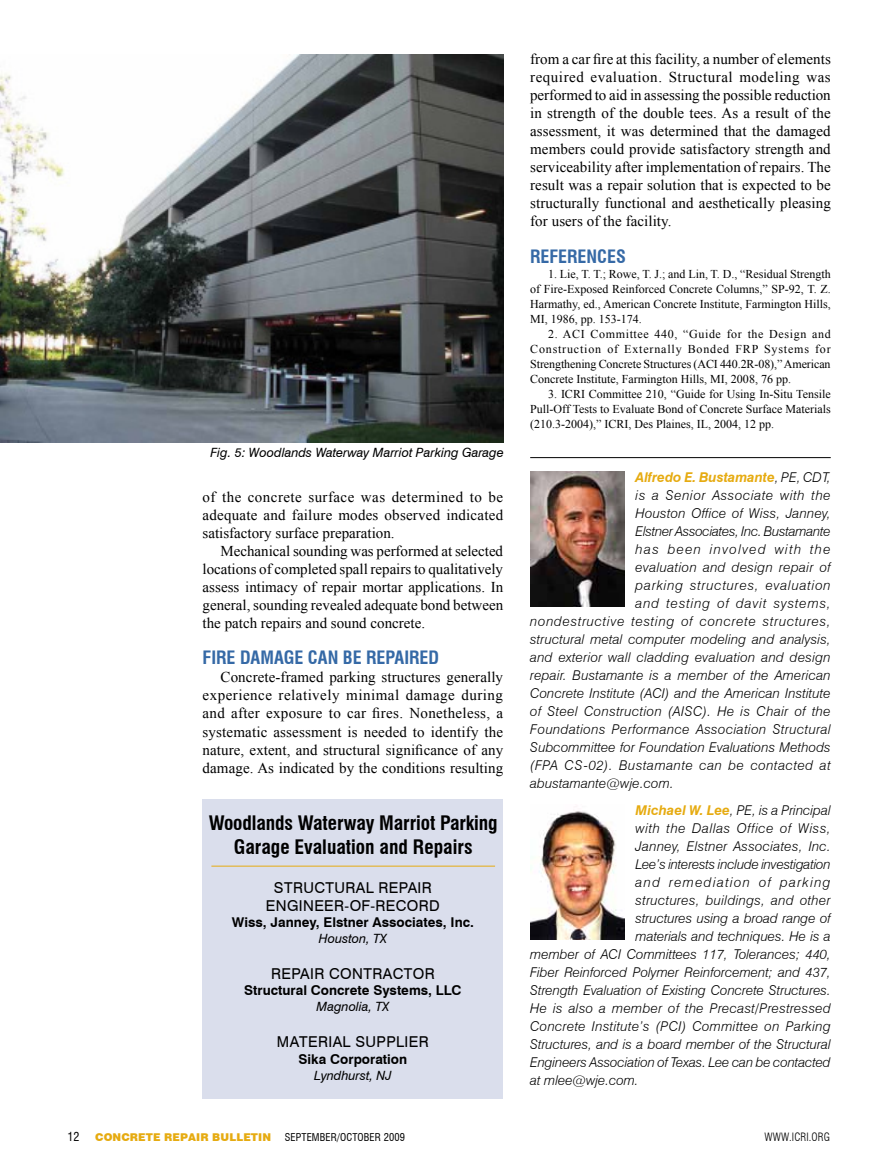
<style>
.page{position:relative;width:878px;height:1175px;background:#fff}
.page>*{position:absolute;margin:0;border:0;box-sizing:border-box;transform-origin:0 0}
.t1{font:700 condensed 19.5px/23.4px "Swiss 721 BT";letter-spacing:-.005em;color:#000;text-align:center}
.t2{font:700 condensed 18px "Swiss 721 BT";color:#3569a6}
.t3{font:15px/18px "Times New Roman";letter-spacing:.005em;color:#000;text-align:justify}
.t4{font:15px/18px "Swiss 721 BT";letter-spacing:.025em;color:#000;text-align:center}
.t5{font:italic 300 13.5px "Swiss 721 BT";letter-spacing:.02em;color:#000}
.t6{font:italic 300 13.5px "Swiss 721 BT";color:#000}
.t7{font:700 13.5px "Swiss 721 BT";color:#000}
.t8{font:italic 300 13.5px "Swiss 721 BT";letter-spacing:.04em;color:#000}
.t9{font:italic 300 13.5px "Swiss 721 BT";letter-spacing:-.005em;color:#000}
.t10{font:italic 300 13.5px "Swiss 721 BT";letter-spacing:.055em;color:#000}
.t11{font:italic 300 13.5px "Swiss 721 BT";letter-spacing:-.01em;color:#000}
.t12{font:italic 300 13.5px "Swiss 721 BT";letter-spacing:-.015em;color:#000}
.t13{font:italic 300 13.5px "Swiss 721 BT";letter-spacing:.06em;color:#000}
.t14{font:italic 700 13.5px "Swiss 721 BT";color:#e6ab11}
.t15{font:italic 300 13.5px "Swiss 721 BT";letter-spacing:.05em;color:#000}
.t16{font:italic 300 13.5px "Swiss 721 BT";letter-spacing:.065em;color:#000}
.t17{font:italic 300 13.5px "Swiss 721 BT";letter-spacing:.1em;color:#000}
.t18{font:italic 300 13.5px "Swiss 721 BT";letter-spacing:.095em;color:#000}
.t19{font:italic 12.75px "Swiss 721 BT";color:#000}
.t20{font:12px/15px "Times New Roman";color:#000;text-align:justify}
.t21{font:condensed 12px "Swiss 721 BT";color:#000}
.t22{font:300 condensed 11.25px "Swiss 721 BT";letter-spacing:.01em;color:#000}
.t23{font:900 10.8px "Swiss 721 BT";letter-spacing:.01em;color:#e6ab11}
.t24{font:condensed 10.5px "Swiss 721 BT";letter-spacing:.01em;color:#000}
.s1{font-weight:300;color:#000}
.s2{font-weight:700;color:#e6ab11}
</style>
<div class="page">
<hr style="left:530px;top:457px;width:300px;height:1px;background:#000">
<img style="left:530px;top:471px;width:95px;height:135px">
<img style="left:530px;top:811px;width:95px;height:128px">
<div style="left:203px;top:799px;width:300px;height:299px;background:#dadeec"></div>
<hr style="left:211px;top:865px;width:284px;height:1px;background:#e6ab11">
<img style="left:0;top:54px;width:504px;height:388px">
<p class="t19" style="left:210px;top:444px;width:295px">Fig. 5: Woodlands Waterway Marriot Parking Garage</p>
<p class="t3" style="left:202px;top:488px;width:302px">of the concrete surface was determined to be adequate and failure modes observed indicated satisfactory surface preparation.</p>
<p class="t3" style="left:202px;top:542px;width:302px;text-indent:18px">Mechanical sounding was performed at selected locations of completed spall repairs to qualitatively assess intimacy of repair mortar applications. In general, sounding revealed adequate bond between the patch repairs and sound concrete.</p>
<p class="t2" style="left:202px;top:647px;width:238px">Fire Damage can be repaireD</p>
<p class="t3" style="left:202px;top:668px;width:302px;text-indent:18px">Concrete-framed parking structures generally experience relatively minimal damage during and after exposure to car fires. Nonetheless, a systematic assessment is needed to identify the nature, extent, and structural significance of any damage. As indicated by the conditions resulting</p>
<h1 class="t1" style="left:209px;top:811px;width:290px">Woodlands Waterway marriot parking garage evaluation and repairs</h1>
<p class="t4" style="left:266px;top:878px;width:175px">STRUCTURAL REPAIR<br>ENGINEER-OF-RECORD</p>
<p class="t7" style="left:232px;top:914px;width:244px">Wiss, Janney, elstner associates, inc.</p>
<p class="t19" style="left:319px;top:930px;width:69px">Houston, TX</p>
<p class="t4" style="left:271px;top:964px;width:165px">REPAIR CONTRACTOR</p>
<p class="t7" style="left:244px;top:982px;width:219px">structural concrete systems, llc</p>
<p class="t19" style="left:316px;top:999px;width:74px">Magnolia, TX</p>
<p class="t4" style="left:277px;top:1032px;width:153px">MATERIAL SUPPLIER</p>
<p class="t7" style="left:298px;top:1050px;width:110px">sika corporation</p>
<p class="t19" style="left:314px;top:1067px;width:79px">Lyndhurst, NJ</p>
<p class="t3" style="left:530px;top:50px;width:302px">from a car fire at this facility, a number of elements required evaluation. Structural modeling was performed to aid in assessing the possible reduction in strength of the double tees. As a result of the assessment, it was determined that the damaged members could provide satisfactory strength and serviceability after implementation of repairs. The result was a repair solution that is expected to be structurally functional and aesthetically pleasing for users of the facility.</p>
<p class="t2" style="left:530px;top:245px;width:97px">reFerenceS</p>
<p class="t20" style="left:530px;top:266px;width:302px;text-indent:18px">1. Lie, T. T.; Rowe, T. J.; and Lin, T. D., “Residual Strength of Fire-Exposed Reinforced Concrete Columns,” SP-92, T. Z.<br>Harmathy, ed., American Concrete Institute, Farmington Hills, MI, 1986, pp. 153-174.</p>
<p class="t20" style="left:530px;top:326px;width:302px;text-indent:18px">2. ACI Committee 440, “Guide for the Design and Construction of Externally Bonded FRP Systems for Strengthening Concrete Structures (ACI 440.2R-08),” American Concrete Institute, Farmington Hills, MI, 2008, 76 pp.</p>
<p class="t20" style="left:530px;top:386px;width:302px;text-indent:18px">3. ICRI Committee 210, “Guide for Using In-Situ Tensile Pull-Off Tests to Evaluate Bond of Concrete Surface Materials (210.3-2004),” ICRI, Des Plaines, IL, 2004, 12 pp.</p>
<p class="t14" style="left:635px;top:469px;width:197px">Alfredo E. Bustamante<span class="s1">, PE, CDT,</span></p>
<p class="t15" style="left:635px;top:487px;width:197px">is a Senior Associate with the</p>
<p class="t5" style="left:635px;top:505px;width:197px">Houston Office of Wiss, Janney,</p>
<p class="t12" style="left:635px;top:523px;width:197px">Elstner Associates, Inc. Bustamante</p>
<p class="t18" style="left:635px;top:541px;width:196px">has been involved with the</p>
<p class="t5" style="left:635px;top:559px;width:197px">evaluation and design repair of</p>
<p class="t13" style="left:635px;top:577px;width:197px">parking structures, evaluation</p>
<p class="t16" style="left:635px;top:595px;width:197px">and testing of davit systems,</p>
<p class="t10" style="left:530px;top:613px;width:302px">nondestructive testing of concrete structures,</p>
<p class="t5" style="left:530px;top:631px;width:302px">structural metal computer modeling and analysis,</p>
<p class="t5" style="left:530px;top:649px;width:302px">and exterior wall cladding evaluation and design</p>
<p class="t5" style="left:530px;top:667px;width:302px">repair. Bustamante is a member of the American</p>
<p class="t5" style="left:530px;top:685px;width:302px">Concrete Institute (ACI) and the American Institute</p>
<p class="t5" style="left:530px;top:703px;width:302px">of Steel Construction (AISC). He is Chair of the</p>
<p class="t5" style="left:530px;top:721px;width:302px">Foundations Performance Association Structural</p>
<p class="t5" style="left:530px;top:739px;width:302px">Subcommittee for Foundation Evaluations Methods</p>
<p class="t8" style="left:530px;top:757px;width:302px">(FPA CS-02). Bustamante can be contacted at</p>
<p class="t5" style="left:530px;top:775px;width:145px">abustamante@wje.com.</p>
<p class="t6" style="left:635px;top:802px;width:197px"><span class="s2">Michael W. Lee</span>, PE, is a Principal</p>
<p class="t8" style="left:635px;top:820px;width:197px">with the Dallas Office of Wiss,</p>
<p class="t5" style="left:635px;top:838px;width:197px">Janney, Elstner Associates, Inc.</p>
<p class="t11" style="left:635px;top:856px;width:197px">Lee’s interests include investigation</p>
<p class="t17" style="left:635px;top:874px;width:196px">and remediation of parking</p>
<p class="t5" style="left:635px;top:892px;width:197px">structures, buildings, and other</p>
<p class="t6" style="left:635px;top:910px;width:197px">structures using a broad range of</p>
<p class="t6" style="left:635px;top:928px;width:197px">materials and techniques. He is a</p>
<p class="t5" style="left:530px;top:946px;width:302px">member of ACI Committees 117, Tolerances; 440,</p>
<p class="t6" style="left:530px;top:964px;width:302px">Fiber Reinforced Polymer Reinforcement; and 437,</p>
<p class="t6" style="left:530px;top:982px;width:302px">Strength Evaluation of Existing Concrete Structures.</p>
<p class="t5" style="left:530px;top:1000px;width:302px">He is also a member of the Precast/Prestressed</p>
<p class="t5" style="left:530px;top:1018px;width:302px">Concrete Institute’s (PCI) Committee on Parking</p>
<p class="t6" style="left:530px;top:1036px;width:302px">Structures, and is a board member of the Structural</p>
<p class="t9" style="left:530px;top:1054px;width:302px">Engineers Association of Texas. Lee can be contacted</p>
<p class="t6" style="left:530px;top:1072px;width:110px">at mlee@wje.com.</p>
<p class="t21" style="left:68px;top:1129px;width:13px">12</p>
<p class="t23" style="left:95px;top:1130px;width:177px">CONCRETE REPAIR BULLETIN</p>
<p class="t24" style="left:285px;top:1130px;width:122px">SEPTEMBER/OCTOBER 2009</p>
<p class="t22" style="left:764px;top:1130px;width:67px">WWW.ICRI.ORG</p>
</div>
